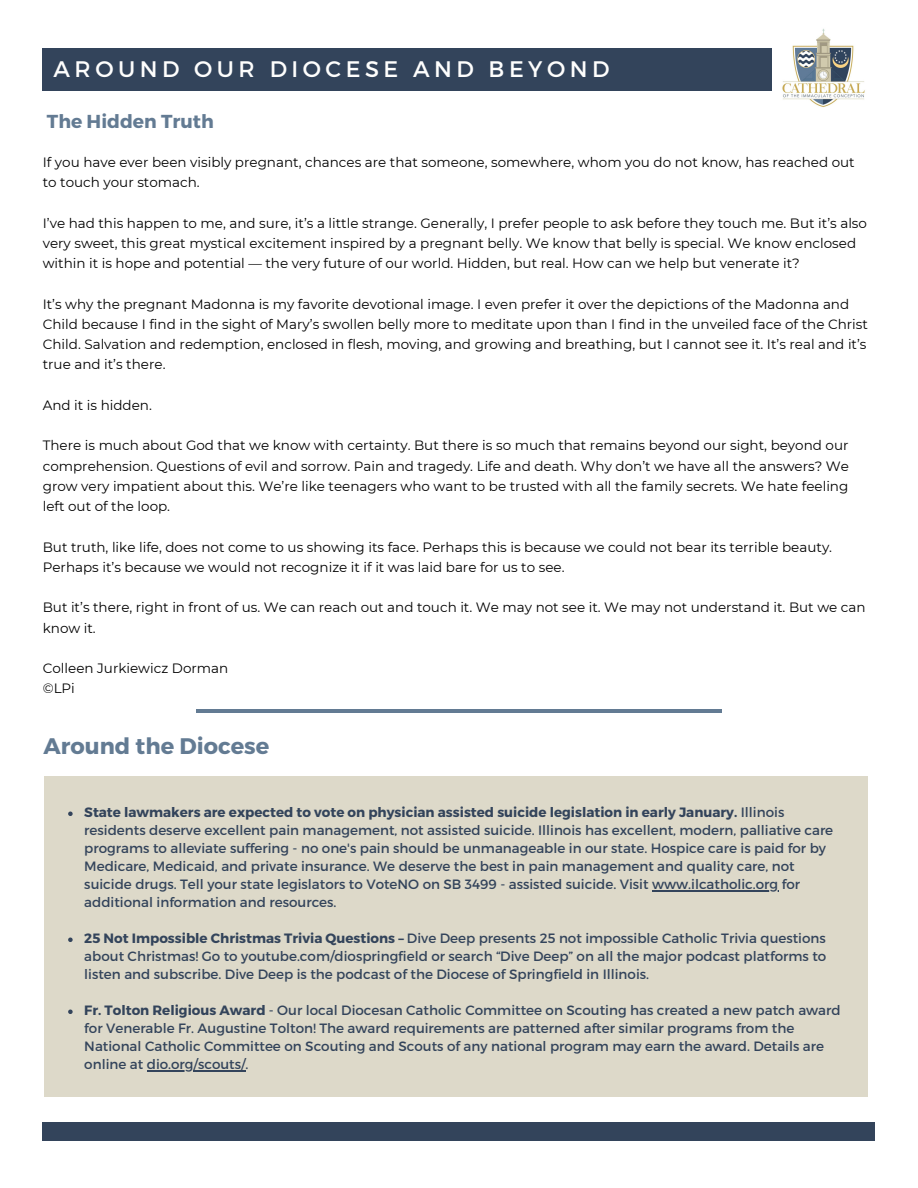
<style>
.page{position:relative;width:918px;height:1188px;background:#fff}
.page>*{position:absolute;margin:0;border:0;box-sizing:border-box;transform-origin:0 0}
.t1{font:22.5px "Montserrat";letter-spacing:.2em;color:#fefefd}
.t2{font:700 22.5px "Montserrat";color:#637b93}
.t3{font:700 18.75px "Montserrat";color:#637b93}
.t4{font:13.5px/20.2px "Montserrat";color:#000}
.t5{font:13.5px/18px "Montserrat";color:#33445b}
.s1{font-weight:700}
</style>
<div class="page">
<img style="left:782px;top:28px;width:83px;height:79px">
<div style="left:43px;top:49px;width:729px;height:42px;background:#33445b"></div>
<div style="left:43px;top:1123px;width:832px;height:18px;background:#33445b"></div>
<div style="left:44px;top:776px;width:824px;height:321px;background:#ddd9c9"></div>
<svg style="left:68px;top:812px;width:5px;height:4px"></svg>
<hr style="left:652px;top:890px;width:126px;height:1px;background:#33445b">
<svg style="left:68px;top:938px;width:5px;height:4px"></svg>
<svg style="left:68px;top:1010px;width:5px;height:4px"></svg>
<hr style="left:147px;top:1070px;width:99px;height:1px;background:#33445b">
<hr style="left:196px;top:709px;width:526px;height:4px;background:#637b93">
<p class="t1" style="left:54px;top:54px;width:557px">AROUND OUR DIOCESE AND BEYOND</p>
<p class="t3" style="left:47px;top:110px;width:168px">The Hidden Truth</p>
<p class="t4" style="left:43px;top:152px;width:814px">If you have ever been visibly pregnant, chances are that someone, somewhere, whom you do not know, has reached out to touch your stomach.</p>
<p class="t4" style="left:43px;top:213px;width:826px">I’ve had this happen to me, and sure, it’s a little strange. Generally, I prefer people to ask before they touch me. But it’s also very sweet, this great mystical excitement inspired by a pregnant belly. We know that belly is special. We know enclosed within it is hope and potential — the very future of our world. Hidden, but real. How can we help but venerate it?</p>
<p class="t4" style="left:43px;top:294px;width:827px">It’s why the pregnant Madonna is my favorite devotional image. I even prefer it over the depictions of the Madonna and Child because I find in the sight of Mary’s swollen belly more to meditate upon than I find in the unveiled face of the Christ Child. Salvation and redemption, enclosed in flesh, moving, and growing and breathing, but I cannot see it. It’s real and it’s true and it’s there.</p>
<p class="t4" style="left:43px;top:395px;width:111px">And it is hidden.</p>
<p class="t4" style="left:43px;top:435px;width:808px;text-align:justify">There is much about God that we know with certainty. But there is so much that remains beyond our sight, beyond our comprehension. Questions of evil and sorrow. Pain and tragedy. Life and death. Why don’t we have all the answers? We grow very impatient about this. We’re like teenagers who want to be trusted with all the family secrets. We hate feeling left out of the loop.</p>
<h2 class="t4" style="left:43px;top:537px;width:791px">But truth, like life, does not come to us showing its face. Perhaps this is because we could not bear its terrible beauty.<br>Perhaps it’s because we would not recognize it if it was laid bare for us to see.</h2>
<p class="t4" style="left:43px;top:597px;width:824px">But it’s there, right in front of us. We can reach out and touch it. We may not see it. We may not understand it. But we can know it.</p>
<p class="t4" style="left:43px;top:658px;width:187px">Colleen Jurkiewicz Dorman</p>
<p class="t4" style="left:43px;top:678px;width:34px">©LPi</p>
<p class="t2" style="left:44px;top:732px;width:227px">Around the Diocese</p>
<h1 class="t5" style="left:84px;top:803px;width:750px"><span class="s1">State lawmakers are expected to vote on physician assisted suicide legislation in early January.</span> Illinois residents deserve excellent pain management, not assisted suicide. Illinois has excellent, modern, palliative care programs to alleviate suffering - no one's pain should be unmanageable in our state. Hospice care is paid for by Medicare, Medicaid, and private insurance. We deserve the best in pain management and quality care, not suicide drugs. Tell your state legislators to VoteNO on SB 3499 - assisted suicide. Visit www.ilcatholic.org for</h1>
<h3 class="t5" style="left:84px;top:893px;width:254px">additional information and resources.</h3>
<h3 class="t5" style="left:84px;top:929px;width:744px;text-align:justify"><span class="s1">25 Not Impossible Christmas Trivia Questions –</span> Dive Deep presents 25 not impossible Catholic Trivia questions about Christmas! Go to youtube.com/diospringfield or search “Dive Deep” on all the major podcast platforms to listen and subscribe. Dive Deep is the podcast of the Diocese of Springfield in Illinois.</h3>
<h3 class="t5" style="left:84px;top:1001px;width:758px"><span class="s1">Fr. Tolton Religious Award</span> - Our local Diocesan Catholic Committee on Scouting has created a new patch award</h3>
<p class="t5" style="left:84px;top:1019px;width:741px">for Venerable Fr. Augustine Tolton! The award requirements are patterned after similar programs from the<br>National Catholic Committee on Scouting and Scouts of any national program may earn the award. Details are online at dio.org/scouts/.</p>
</div>
